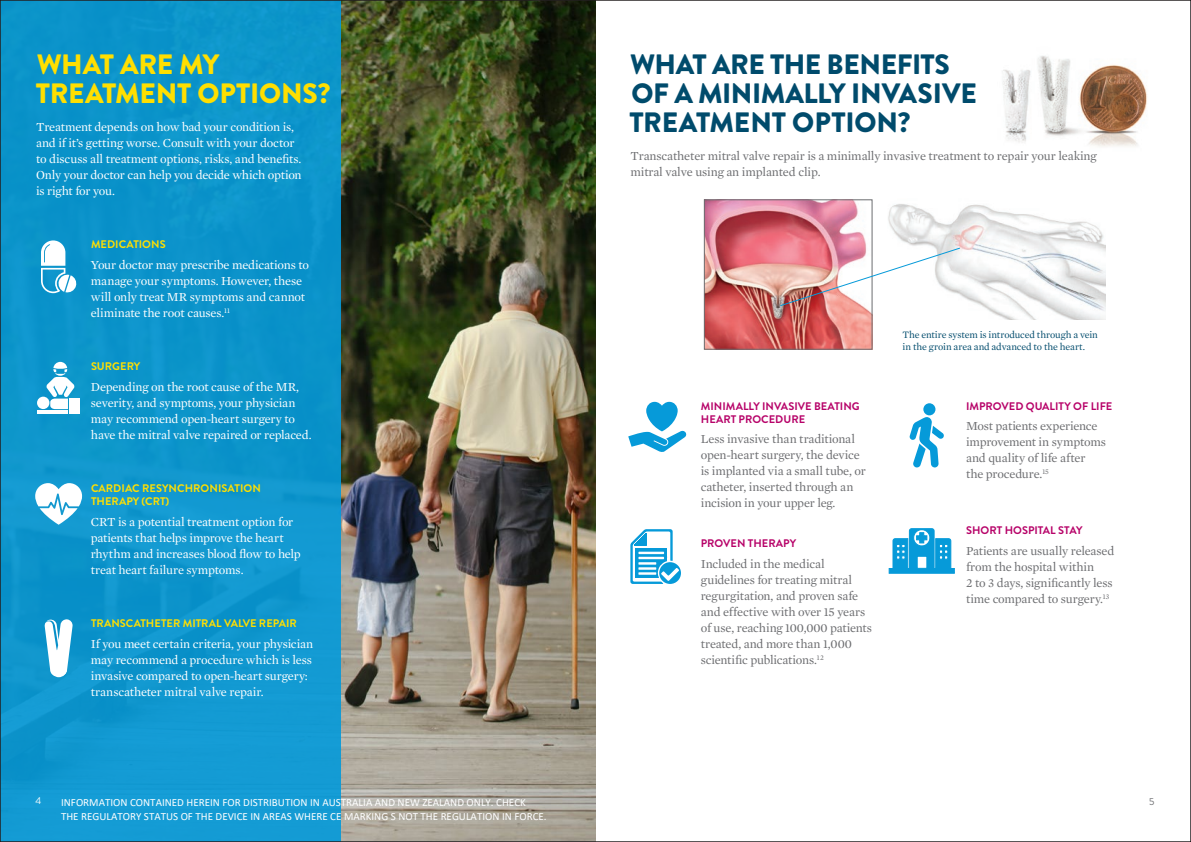
<style>
.page{position:relative;width:1191px;height:842px;background:#fff}
.page>*{position:absolute;margin:0;border:0;box-sizing:border-box;transform-origin:0 0}
.t1{font:900 28px/29px "Brandon Grotesque";letter-spacing:-.015em;color:#004b6c}
.t2{font:900 28px/29px "Brandon Grotesque";letter-spacing:-.01em;color:#ffdf01}
.t3{font:12.5px/16px "Mercury Text G1";letter-spacing:-.015em;color:#fff}
.t4{font:12.5px/16px "Mercury Text G1";letter-spacing:-.01em;color:#6c6d70}
.t5{font:11px/13.2px "Calibri";color:#fff}
.t6{font:700 11px/13px "Brandon Grotesque";color:#b70369}
.t7{font:700 11px/13px "Brandon Grotesque";letter-spacing:.005em;color:#ffdf01}
.t8{font:10px/12.4px "Mercury Text G1";letter-spacing:-.015em;color:#004b6c}
.t9{font:10px "Brandon Grotesque";color:#fff}
.t10{font:10px "Brandon Grotesque";color:#6c6d70}
</style>
<div class="page">
<img style="left:340px;top:2px;width:255px;height:838px">
<div style="left:0;top:0;width:340px;height:842px;background:#0d95cb"></div>
<img style="left:1003px;top:56px;width:144px;height:91px">
<div style="left:37px;top:397px;width:12px;height:12px;background:#fff;border-radius:50%"></div>
<div style="left:69px;top:399px;width:11px;height:15px;background:#fff"></div>
<hr style="left:37px;top:411px;width:31px;height:3px;background:#fff">
<svg style="left:46px;top:362px;width:29px;height:47px"></svg>
<svg style="left:41px;top:240px;width:36px;height:53px"></svg>
<svg style="left:45px;top:619px;width:28px;height:57px"></svg>
<div style="left:51px;top:661px;width:16px;height:16px;background:#fff;border-radius:50%"></div>
<img style="left:888px;top:204px;width:217px;height:115px">
<img style="left:706px;top:201px;width:164px;height:147px">
<div style="left:704px;top:199px;width:168px;height:151px;border:1px solid #6c6d70"></div>
<img style="left:779px;top:247px;width:181px;height:60px">
<svg style="left:888px;top:528px;width:66px;height:46px"></svg>
<svg style="left:909px;top:403px;width:35px;height:65px"></svg>
<svg style="left:628px;top:402px;width:58px;height:50px"></svg>
<svg style="left:630px;top:529px;width:51px;height:55px"></svg>
<svg style="left:35px;top:483px;width:47px;height:42px"></svg>
<h1 class="t2" style="left:36px;top:50px;width:296px">WHAT ARE MY<br>TREATMENT OPTIONS?</h1>
<p class="t3" style="left:36px;top:118px;width:267px">Treatment depends on how bad your condition is, and if it’s getting worse. Consult with your doctor to discuss all treatment options, risks, and benefits.<br>Only your doctor can help you decide which option is right for you.</p>
<p class="t7" style="left:91px;top:238px;width:76px">MEDICATIONS</p>
<p class="t3" style="left:91px;top:256px;width:220px">Your doctor may prescribe medications to manage your symptoms. However, these will only treat MR symptoms and cannot eliminate the root causes.<sup>11</sup></p>
<p class="t7" style="left:91px;top:360px;width:51px">SURGERY</p>
<p class="t3" style="left:91px;top:378px;width:222px">Depending on the root cause of the MR, severity, and symptoms, your physician may recommend open-heart surgery to have the mitral valve repaired or replaced.</p>
<p class="t7" style="left:91px;top:482px;width:171px">CARDIAC RESYNCHRONISATION<br>THERAPY (CRT)</p>
<p class="t3" style="left:91px;top:513px;width:211px">CRT is a potential treatment option for patients that helps improve the heart rhythm and increases blood flow to help treat heart failure symptoms.</p>
<p class="t7" style="left:91px;top:617px;width:207px">TRANSCATHETER MITRAL VALVE REPAIR</p>
<p class="t3" style="left:91px;top:635px;width:224px">If you meet certain criteria, your physician may recommend a procedure which is less invasive compared to open-heart surgery: transcatheter mitral valve repair.</p>
<h1 class="t1" style="left:629px;top:50px;width:349px">WHAT ARE THE BENEFITS<br>OF A MINIMALLY INVASIVE<br>TREATMENT OPTION?</h1>
<p class="t4" style="left:630px;top:147px;width:468px">Transcatheter mitral valve repair is a minimally invasive treatment to repair your leaking mitral valve using an implanted clip.</p>
<p class="t6" style="left:701px;top:400px;width:160px">MINIMALLY INVASIVE BEATING<br>HEART PROCEDURE</p>
<p class="t4" style="left:701px;top:430px;width:167px">Less invasive than traditional open-heart surgery, the device is implanted via a small tube, or catheter, inserted through an incision in your upper leg.</p>
<p class="t6" style="left:701px;top:537px;width:97px">PROVEN THERAPY</p>
<p class="t4" style="left:701px;top:555px;width:173px">Included in the medical guidelines for treating mitral regurgitation, and proven safe and effective with over 15 years of use, reaching 100,000 patients treated, and more than 1,000 scientific publications.<sup>12</sup></p>
<p class="t8" style="left:902px;top:328px;width:197px">The entire system is introduced through a vein in the groin area and advanced to the heart.</p>
<p class="t6" style="left:966px;top:400px;width:148px">IMPROVED QUALITY OF LIFE</p>
<p class="t4" style="left:966px;top:417px;width:141px">Most patients experience improvement in symptoms and quality of life after<br>the procedure.<sup>15</sup></p>
<p class="t6" style="left:966px;top:524px;width:118px">SHORT HOSPITAL STAY</p>
<p class="t4" style="left:966px;top:542px;width:150px">Patients are usually released from the hospital within<br>2 to 3 days, significantly less time compared to surgery.<sup>13</sup></p>
<p class="t9" style="left:36px;top:794px;width:7px">4</p>
<p class="t10" style="left:1149px;top:795px;width:7px">5</p>
<p class="t5" style="left:61px;top:796px;width:487px">INFORMATION CONTAINED HEREIN FOR DISTRIBUTION IN AUSTRALIA AND NEW ZEALAND ONLY. CHECK<br>THE REGULATORY STATUS OF THE DEVICE IN AREAS WHERE CE MARKING S NOT THE REGULATION IN FORCE.</p>
</div>
